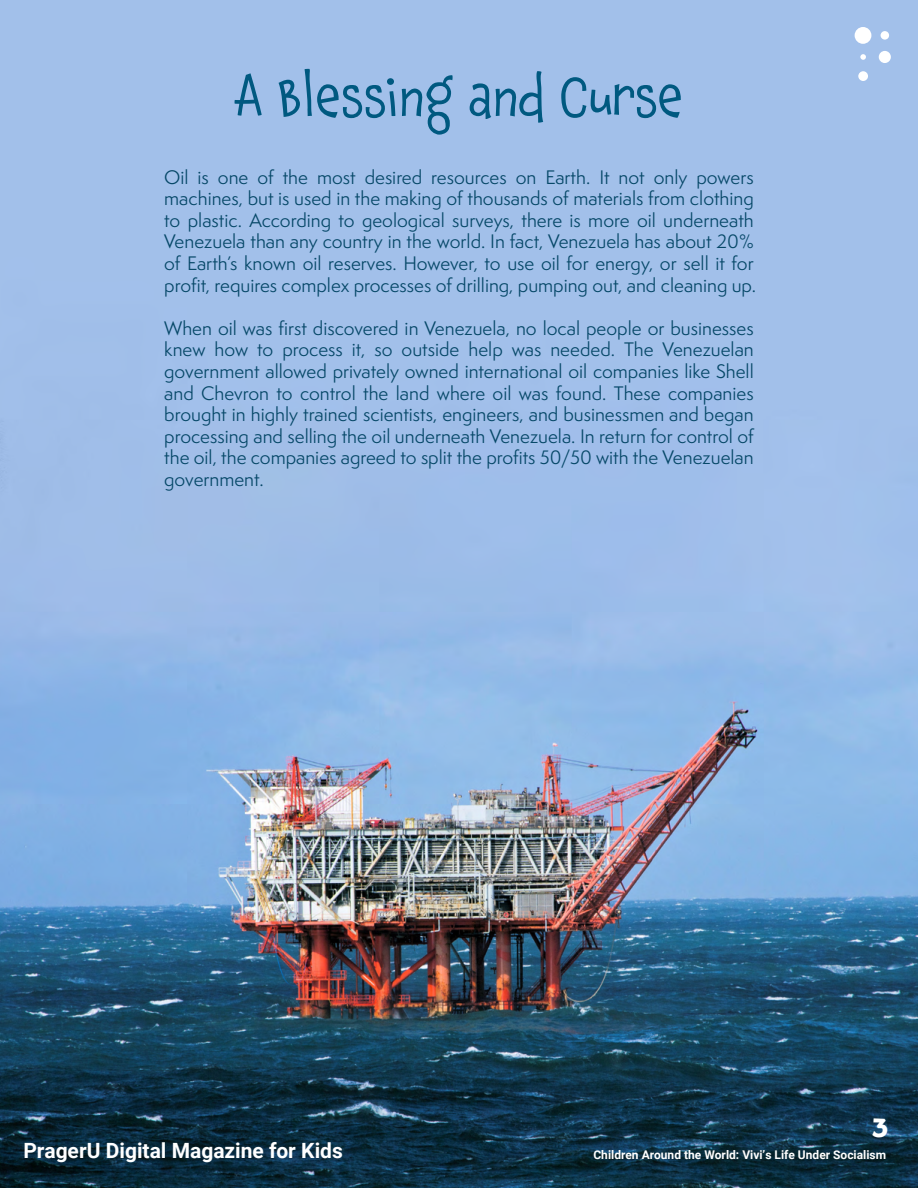
<style>
.page{position:relative;width:918px;height:1188px;background:#fff}
.page>*{position:absolute;margin:0;border:0;box-sizing:border-box;transform-origin:0 0}
.t1{font:54px "Chaloops";color:#005980}
.t2{font:700 27px "Chaloops";color:#fff}
.t3{font:700 21px "Roboto";color:#fff}
.t4{font:18px/21.6px "Semplicita Pro";color:#054767}
.t5{font:700 12px "Roboto";color:#fff}
</style>
<div class="page">
<img style="left:0;top:0;width:918px;height:1188px">
<div style="left:879px;top:51px;width:12px;height:12px;background:#fff;border-radius:50%"></div>
<div style="left:858px;top:71px;width:10px;height:10px;background:#fff;border-radius:50%"></div>
<div style="left:881px;top:31px;width:8px;height:9px;background:#fff;border-radius:50%"></div>
<svg style="left:860px;top:54px;width:6px;height:6px"></svg>
<div style="left:855px;top:27px;width:16px;height:17px;background:#fff;border-radius:50%"></div>
<h1 class="t1" style="left:236px;top:53px;width:449px">A Blessing and Curse</h1>
<p class="t4" style="left:164px;top:166px;width:593px">Oil is one of the most desired resources on Earth. It not only powers machines, but is used in the making of thousands of materials from clothing to plastic. According to geological surveys, there is more oil underneath Venezuela than any country in the world. In fact, Venezuela has about 20% of Earth’s known oil reserves. However, to use oil for energy, or sell it for profit, requires complex processes of drilling, pumping out, and cleaning up.</p>
<p class="t4" style="left:164px;top:317px;width:591px;text-align:justify">When oil was first discovered in Venezuela, no local people or businesses knew how to process it, so outside help was needed. The Venezuelan government allowed privately owned international oil companies like Shell and Chevron to control the land where oil was found. These companies brought in highly trained scientists, engineers, and businessmen and began processing and selling the oil underneath Venezuela. In return for control of the oil, the companies agreed to split the profits 50/50 with the Venezuelan government.</p>
<h2 class="t2" style="left:872px;top:1102px;width:17px">3</h2>
<p class="t3" style="left:23px;top:1135px;width:321px">PragerU Digital Magazine for Kids</p>
<p class="t5" style="left:593px;top:1147px;width:294px">Children Around the World: Vivi’s Life Under Socialism</p>
</div>
